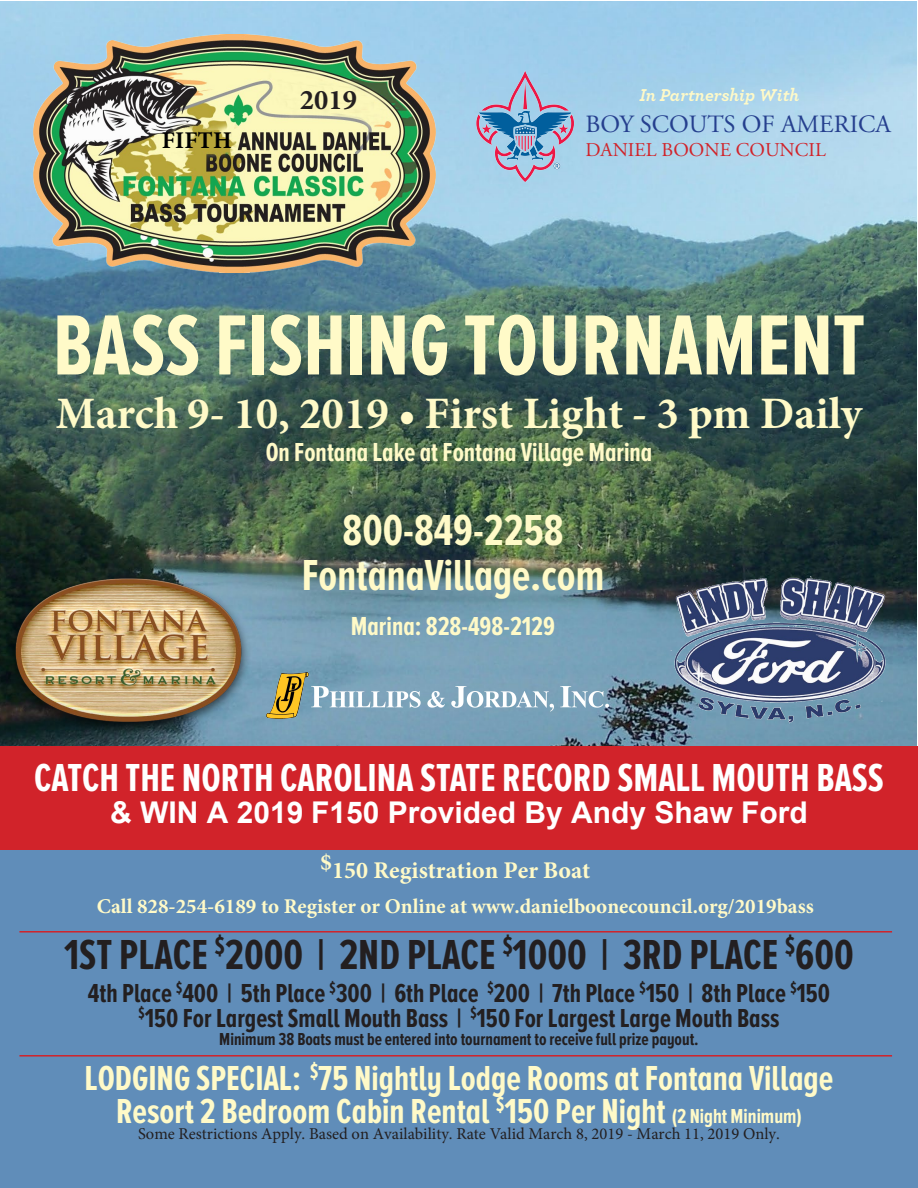
<style>
.page{position:relative;width:918px;height:1188px;background:#fff}
.page>*{position:absolute;margin:0;border:0;box-sizing:border-box;transform-origin:0 0}
.t1{font:700 88.5px "Proxima Nova A Ex Cn";color:#fffac8}
.t2{font:700 45px "Minion Pro";color:#fffac8}
.t3{font:700 45px "Proxima Nova A Ex Cn";color:#fffac8}
.t4{font:700 43.5px "Proxima Nova A Ex Cn";color:#231f20}
.t5{font:700 40.5px "Proxima Nova A Ex Cn";color:#fff}
.t6{font:700 36px/33px "Proxima Nova A Ex Cn";color:#fffac8;text-align:center}
.t7{font:700 30px "Arial";color:#fff}
.t8{font:700 28.5px "Minion Pro";color:#231f20}
.t9{font:700 27px "Proxima Nova A Ex Cn";color:#231f20}
.t10{font:700 27px "Proxima Nova A Ex Cn";color:#fffac8}
.t11{font:24.75px "Adobe Garamond Pro";color:#253f8e}
.t12{font:700 24px "Minion Pro";color:#fffac8}
.t13{font:700 24px "Minion Pro";color:#000}
.t14{font:700 21px "Minion Pro";color:#fffac8}
.t15{font:19.5px "Adobe Garamond Pro";color:#d1232a}
.t16{font:700 18px "Proxima Nova A Ex Cn";color:#231f20}
.t17{font:italic 700 18px "Archer";color:#fffac8}
.t18{font:16.5px "Minion Pro";color:#231f20}
.s1{font-size:21px}
</style>
<div class="page">
<div style="left:0;top:834px;width:918px;height:354px;background:#608db9"></div>
<img style="left:0;top:1px;width:917px;height:745px">
<div style="left:0;top:746px;width:918px;height:104px;background:#d1232a"></div>
<hr style="left:19px;top:931px;width:873px;height:2px;background:#d1232a">
<hr style="left:19px;top:1055px;width:873px;height:2px;background:#d1232a">
<img style="left:467px;top:69px;width:116px;height:116px">
<img style="left:30px;top:35px;width:409px;height:237px">
<img style="left:671px;top:575px;width:218px;height:149px">
<img style="left:267px;top:673px;width:342px;height:45px">
<img style="left:1px;top:569px;width:256px;height:174px">
<p class="t13" style="left:162px;top:124px;width:71px">FIFTH</p>
<p class="t8" style="left:300px;top:79px;width:58px">2019</p>
<p class="t17" style="left:639px;top:81px;width:161px">In Partnership With</p>
<p class="t11" style="left:585px;top:110px;width:307px">BOY SCOUTS OF AMERICA</p>
<p class="t15" style="left:585px;top:138px;width:242px">DANIEL BOONE COUNCIL</p>
<p class="t1" style="left:53px;top:297px;width:814px">BASS FISHING TOURNAMENT</p>
<p class="t2" style="left:56px;top:382px;width:808px">March 9- 10, 2019 • First Light - 3 pm Daily</p>
<p class="t10" style="left:266px;top:437px;width:388px">On Fontana Lake at Fontana Village Marina</p>
<p class="t3" style="left:342px;top:506px;width:223px">800-849-2258</p>
<p class="t3" style="left:302px;top:551px;width:304px">FontanaVillage.com</p>
<p class="t10" style="left:351px;top:612px;width:206px">Marina: 828-498-2129</p>
<p class="t5" style="left:34px;top:756px;width:851px">CATCH THE NORTH CAROLINA STATE RECORD SMALL MOUTH BASS</p>
<p class="t7" style="left:110px;top:791px;width:699px">&amp; WIN A 2019 F150 Provided By Andy Shaw Ford</p>
<p class="t12" style="left:320px;top:853px;width:272px">$150 Registration Per Boat</p>
<p class="t14" style="left:97px;top:891px;width:718px">Call 828-254-6189 to Register or Online at www.danielboonecouncil.org/2019bass</p>
<p class="t4" style="left:64px;top:931px;width:791px">1ST PLACE <sup>$</sup>2000 | 2ND PLACE <sup>$</sup>1000 | 3RD PLACE <sup>$</sup>600</p>
<p class="t9" style="left:88px;top:978px;width:744px">4th Place <sup>$</sup>400 | 5th Place <sup>$</sup>300 | 6th Place <sup>$</sup>200 | 7th Place <sup>$</sup>150 | 8th Place <sup>$</sup>150</p>
<p class="t9" style="left:139px;top:1004px;width:642px"><sup>$</sup>150 For Largest Small Mouth Bass | <sup>$</sup>150 For Largest Large Mouth Bass</p>
<p class="t16" style="left:219px;top:1030px;width:481px">Minimum 38 Boats must be entered into tournament to receive full prize payout.</p>
<p class="t6" style="left:85px;top:1061px;width:750px">LODGING SPECIAL: <sup>$</sup>75 Nightly Lodge Rooms at Fontana Village<br>Resort 2 Bedroom Cabin Rental <sup>$</sup>150 Per Night <span class="s1">(2 Night Minimum)</span></p>
<p class="t18" style="left:138px;top:1123px;width:643px">Some Restrictions Apply. Based on Availability. Rate Valid March 8, 2019 - March 11, 2019 Only.</p>
</div>
